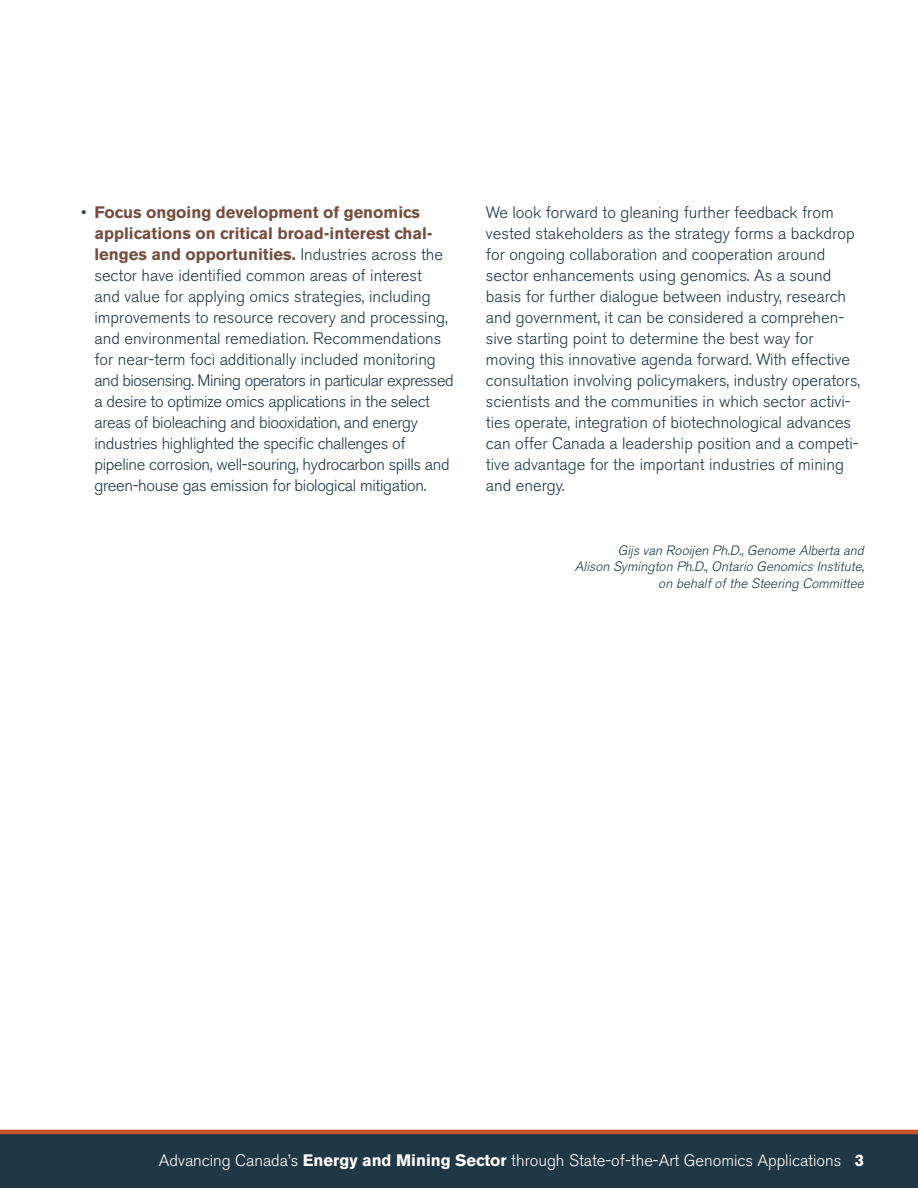
<style>
.page{position:relative;width:918px;height:1188px;background:#fff}
.page>*{position:absolute;margin:0;border:0;box-sizing:border-box;transform-origin:0 0}
.t1{font:300 16.5px/21px "Akzidenz Grotesk BE";letter-spacing:-.02em;color:#203746}
.t2{font:300 16.5px/21px "Akzidenz Grotesk BE";color:#203746}
.t3{font:300 16.5px "Akzidenz Grotesk BE";color:#fff}
.t4{font:italic 300 13.5px/16.5px "Akzidenz Grotesk BE";color:#203746;text-align:right}
.s1{font-weight:700;color:#734f41}
.s2{font-weight:700}
</style>
<div class="page">
<div style="left:0;top:1134px;width:918px;height:54px;background:#203746"></div>
<hr style="left:0;top:1130px;width:918px;height:4px;background:#c55526">
<p class="t1" style="left:94px;top:202px;width:361px;text-indent:-13px">• <span class="s1">Focus ongoing development of genomics applications on critical broad-interest chal&shy;lenges and opportunities.</span> Industries across the sector have identified common areas of interest<br>and value for applying omics strategies, including improvements to resource recovery and processing, and environmental remediation. Recommendations for near-term foci additionally included monitoring and biosensing. Mining operators in particular expressed a desire to optimize omics applications in the select areas of bioleaching and biooxidation, and energy industries highlighted the specific challenges of pipeline corrosion, well-souring, hydrocarbon spills and green-house gas emission for biological mitigation.</p>
<p class="t2" style="left:486px;top:202px;width:376px">We look forward to gleaning further feedback from vested stakeholders as the strategy forms a backdrop for ongoing collaboration and cooperation around sector enhancements using genomics. As a sound basis for further dialogue between industry, research and government, it can be considered a comprehen&shy;sive starting point to determine the best way for moving this innovative agenda forward. With effective consultation involving policymakers, industry operators, scientists and the communities in which sector activi&shy;ties operate, integration of biotechnological advances can offer Canada a leadership position and a competi&shy;tive advantage for the important industries of mining and energy.</p>
<p class="t4" style="left:575px;top:542px;width:294px">Gijs van Rooijen Ph.D.,Genome Alberta and<br>Alison Symington Ph.D.,Ontario Genomics Institute, on behalfofthe Steering Committee</p>
<p class="t3" style="left:159px;top:1151px;width:707px">Advancing Canada’s <span class="s2">Energy and Mining Sector</span> through State-of-the-Art Genomics Applications <span class="s2">3</span></p>
</div>
